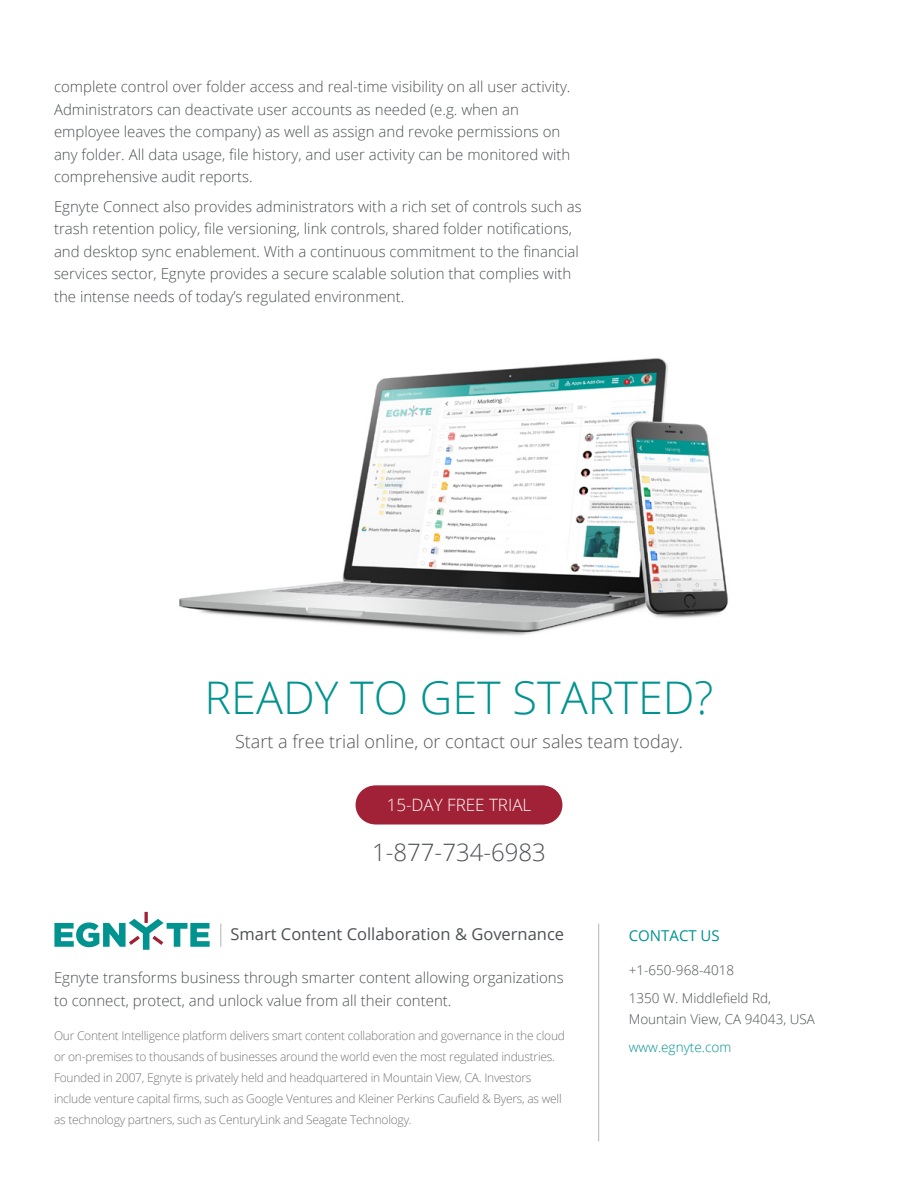
<style>
.page{position:relative;width:918px;height:1188px;background:#fff}
.page>*{position:absolute;margin:0;border:0;box-sizing:border-box;transform-origin:0 0}
.t1{font:300 45px "Open Sans";color:#009390}
.t2{font:300 24px "Open Sans";color:#4d5054}
.t3{font:300 18px "Open Sans";color:#545454}
.t4{font:300 16.95px "Open Sans";color:#fff}
.t5{font:16.5px "Open Sans";color:#4d5054}
.t6{font:300 15px/22.5px "Open Sans";color:#4d5054}
.t7{font:15px "Open Sans";color:#009390}
.t8{font:300 13.5px/27.8px "Open Sans";color:#4d5054}
.t9{font:300 13.5px "Open Sans";color:#009390}
.t10{font:300 12px/21px "Open Sans";letter-spacing:-.02em;color:#757575}
</style>
<div class="page">
<img style="left:179px;top:358px;width:550px;height:278px">
<svg style="left:220px;top:924px;width:1px;height:23px"></svg>
<hr style="left:598px;top:924px;width:1px;height:217px;background:#b5b5b5">
<svg style="left:54px;top:912px;width:156px;height:38px"></svg>
<svg style="left:356px;top:785px;width:206px;height:40px;background:#a62e41"></svg>
<p class="t6" style="left:54px;top:75px;width:518px">complete control over folder access and real-time visibility on all user activity.<br>Administrators can deactivate user accounts as needed (e.g. when an employee leaves the company) as well as assign and revoke permissions on any folder. All data usage, file history, and user activity can be monitored with comprehensive audit reports.</p>
<p class="t6" style="left:54px;top:195px;width:529px">Egnyte Connect also provides administrators with a rich set of controls such as trash retention policy, file versioning, link controls, shared folder notifications, and desktop sync enablement. With a continuous commitment to the financial services sector, Egnyte provides a secure scalable solution that complies with the intense needs of today’s regulated environment.</p>
<h1 class="t1" style="left:204px;top:667px;width:511px">READY TO GET STARTED?</h1>
<p class="t3" style="left:235px;top:729px;width:449px">Start a free trial online, or contact our sales team today.</p>
<p class="t4" style="left:387px;top:794px;width:146px">15-DAY FREE TRIAL</p>
<h2 class="t2" style="left:372px;top:836px;width:175px">1-877-734-6983</h2>
<p class="t5" style="left:231px;top:923px;width:335px">Smart Content Collaboration &amp; Governance</p>
<p class="t6" style="left:54px;top:966px;width:511px">Egnyte transforms business through smarter content allowing organizations to connect, protect, and unlock value from all their content.</p>
<p class="t10" style="left:54px;top:1025px;width:512px">Our Content Intelligence platform delivers smart content collaboration and governance in the cloud or on-premises to thousands of businesses around the world even the most regulated industries.<br>Founded in 2007, Egnyte is privately held and headquartered in Mountain View, CA. Investors include venture capital firms, such as Google Ventures and Kleiner Perkins Caufield &amp; Byers, as well as technology partners, such as CenturyLink and Seagate Technology.</p>
<p class="t7" style="left:629px;top:925px;width:93px">CONTACT US</p>
<p class="t8" style="left:629px;top:956px;width:144px">+1-650-968-4018<br>1350 W. Middlefield Rd,</p>
<p class="t8" style="left:629px;top:1005px;width:188px">Mountain View, CA 94043, USA</p>
<p class="t9" style="left:629px;top:1037px;width:104px">www.egnyte.com</p>
</div>
